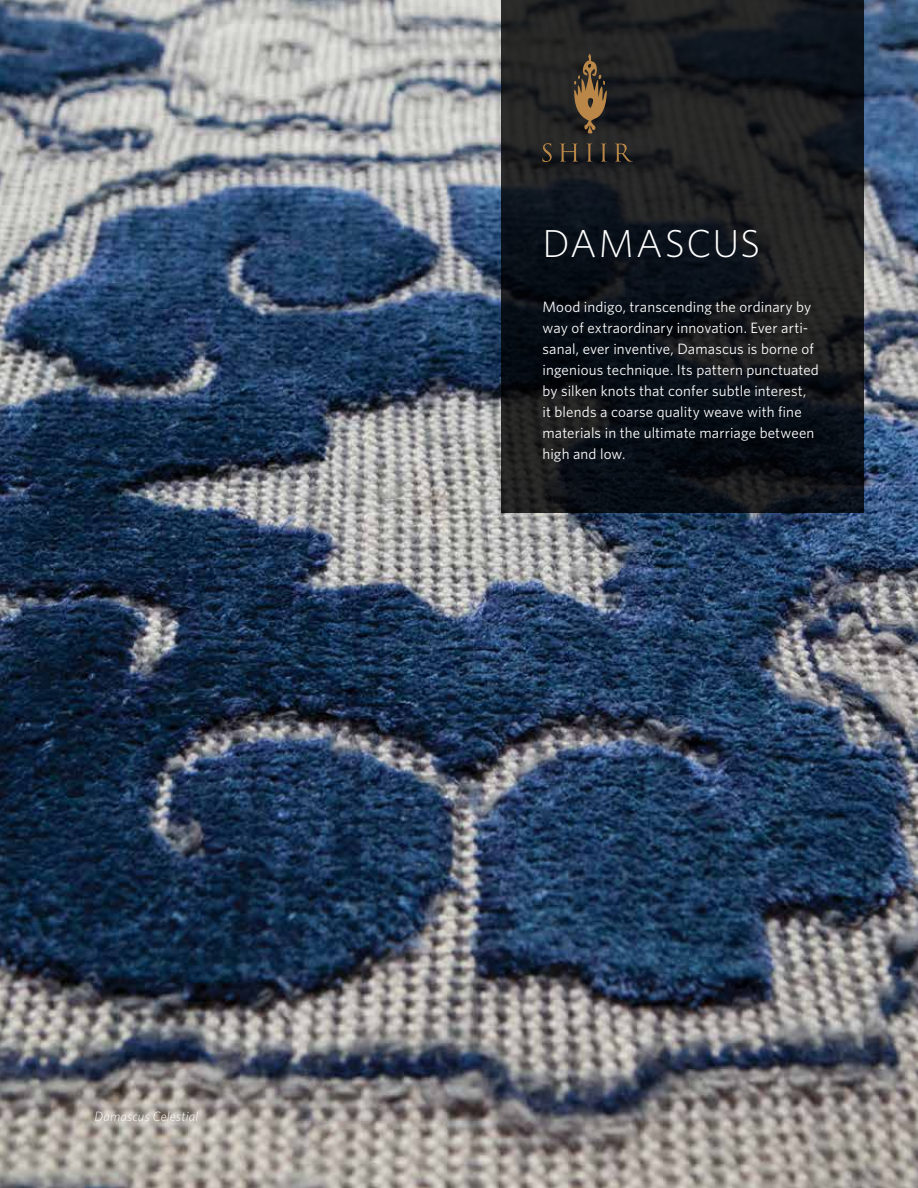
<style>
.page{position:relative;width:918px;height:1188px;background:#fff}
.page>*{position:absolute;margin:0;border:0;box-sizing:border-box;transform-origin:0 0}
.t1{font:300 39px "Whitney";letter-spacing:.04em;color:#fff}
.t2{font:15px/21px "Whitney";letter-spacing:.01em;color:#fff}
.t3{font:italic 300 13.5px "Whitney";letter-spacing:.015em;color:#fff}
</style>
<div class="page">
<img style="left:0;top:0;width:918px;height:1188px">
<svg style="left:502px;top:0;width:362px;height:513px;background:#14181c"></svg>
<svg style="left:573px;top:49px;width:34px;height:85px;background:#5b4830"></svg>
<svg style="left:542px;top:143px;width:91px;height:19px;background:#393127"></svg>
<p class="t3" style="left:94px;top:1107px;width:105px">Damascus Celestial</p>
<h1 class="t1" style="left:542px;top:218px;width:219px">DAMASCUS</h1>
<p class="t2" style="left:542px;top:296px;width:278px">Mood indigo, transcending the ordinary by way of extraordinary innovation. Ever arti&shy;sanal, ever inventive, Damascus is borne of ingenious technique. Its pattern punctuated by silken knots that confer subtle interest,<br>it blends a coarse quality weave with fine materials in the ultimate marriage between high and low.</p>
</div>
